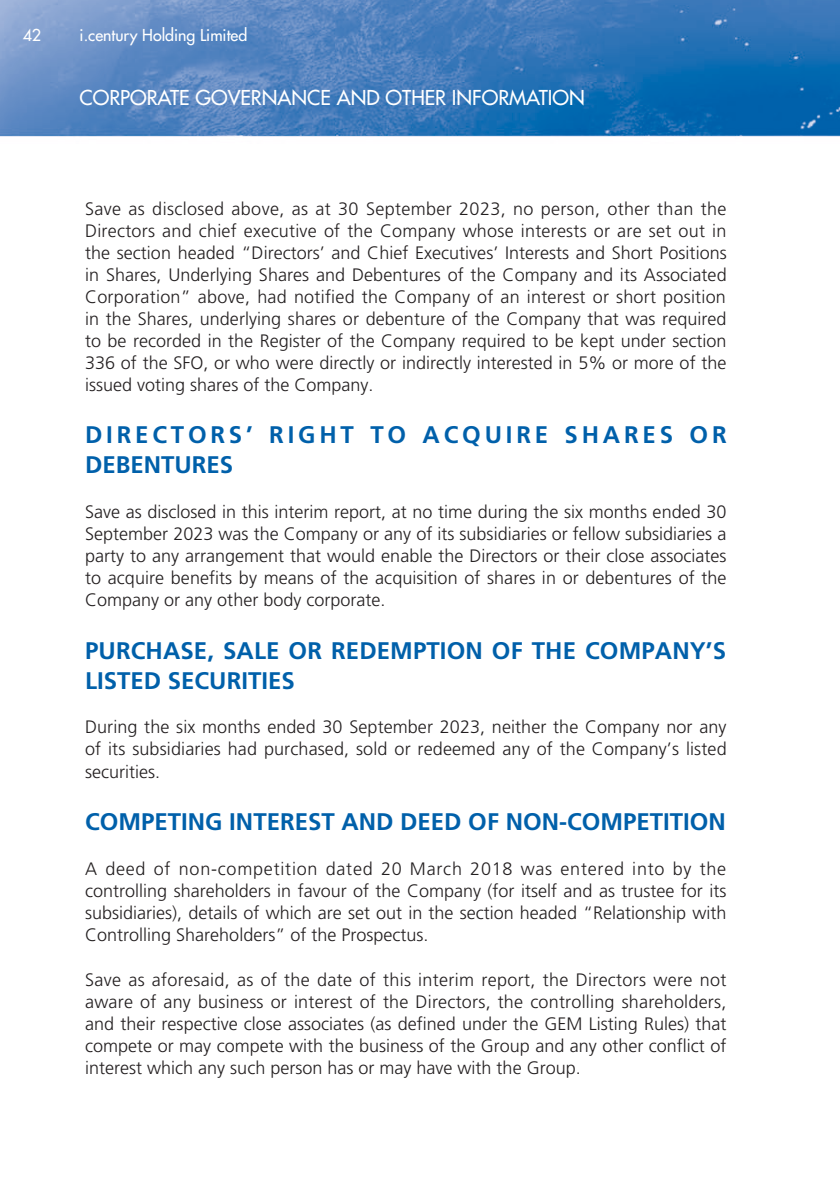
<style>
.page{position:relative;width:840px;height:1191px;background:#fff}
.page>*{position:absolute;margin:0;border:0;box-sizing:border-box;transform-origin:0 0}
._01_Heading_1{font:700 24px/30px "Frutiger LT Std";color:#0060aa}
._01_Heading_1-2{font:700 24px/30px "Frutiger LT Std";letter-spacing:.16em;color:#0060aa}
.t1{font:500 20px "Futura Std";color:#fff}
._00_Body_text{font:300 18px/22px "Frutiger LT Std";color:#231f20;text-align:justify}
.t2{font:500 16px "Futura Std";color:#fff}
</style>
<div class="page">
<img style="left:0;top:0;width:839px;height:137px">
<p class="t2" style="left:23px;top:25px;width:20px">42</p>
<p class="t2" style="left:80px;top:25px;width:169px">i.century Holding Limited</p>
<p class="t1" style="left:80px;top:85px;width:506px">CORPORATE GOVERNANCE AND OTHER INFORMATION</p>
<p class="_00_Body_text" style="left:85px;top:198px;width:642px">Save as disclosed above, as at 30 September 2023, no person, other than the Directors and chief executive of the Company whose interests or are set out in the section headed “Directors’ and Chief Executives’ Interests and Short Positions in Shares, Underlying Shares and Debentures of the Company and its Associated Corporation” above, had notified the Company of an interest or short position in the Shares, underlying shares or debenture of the Company that was required to be recorded in the Register of the Company required to be kept under section 336 of the SFO, or who were directly or indirectly interested in 5% or more of the issued voting shares of the Company.</p>
<p class="_01_Heading_1-2" style="left:85px;top:420px;width:642px">DIRECTORS’ RIGHT TO ACQUIRE SHARES OR<br>DEBENTURES</p>
<p class="_00_Body_text" style="left:85px;top:501px;width:642px">Save as disclosed in this interim report, at no time during the six months ended 30<br>September 2023 was the Company or any of its subsidiaries or fellow subsidiaries a party to any arrangement that would enable the Directors or their close associates to acquire benefits by means of the acquisition of shares in or debentures of the Company or any other body corporate.</p>
<p class="_01_Heading_1" style="left:85px;top:635px;width:642px">PURCHASE, SALE OR REDEMPTION OF THE COMPANY’S<br>LISTED SECURITIES</p>
<p class="_00_Body_text" style="left:85px;top:716px;width:642px">During the six months ended 30 September 2023, neither the Company nor any of its subsidiaries had purchased, sold or redeemed any of the Company’s listed securities.</p>
<p class="_01_Heading_1" style="left:85px;top:807px;width:642px">COMPETING INTEREST AND DEED OF NON-COMPETITION</p>
<p class="_00_Body_text" style="left:85px;top:858px;width:642px">A deed of non-competition dated 20 March 2018 was entered into by the controlling shareholders in favour of the Company (for itself and as trustee for its subsidiaries), details of which are set out in the section headed “Relationship with Controlling Shareholders” of the Prospectus.</p>
<p class="_00_Body_text" style="left:85px;top:968px;width:642px">Save as aforesaid, as of the date of this interim report, the Directors were not aware of any business or interest of the Directors, the controlling shareholders, and their respective close associates (as defined under the GEM Listing Rules) that compete or may compete with the business of the Group and any other conflict of interest which any such person has or may have with the Group.</p>
</div>
